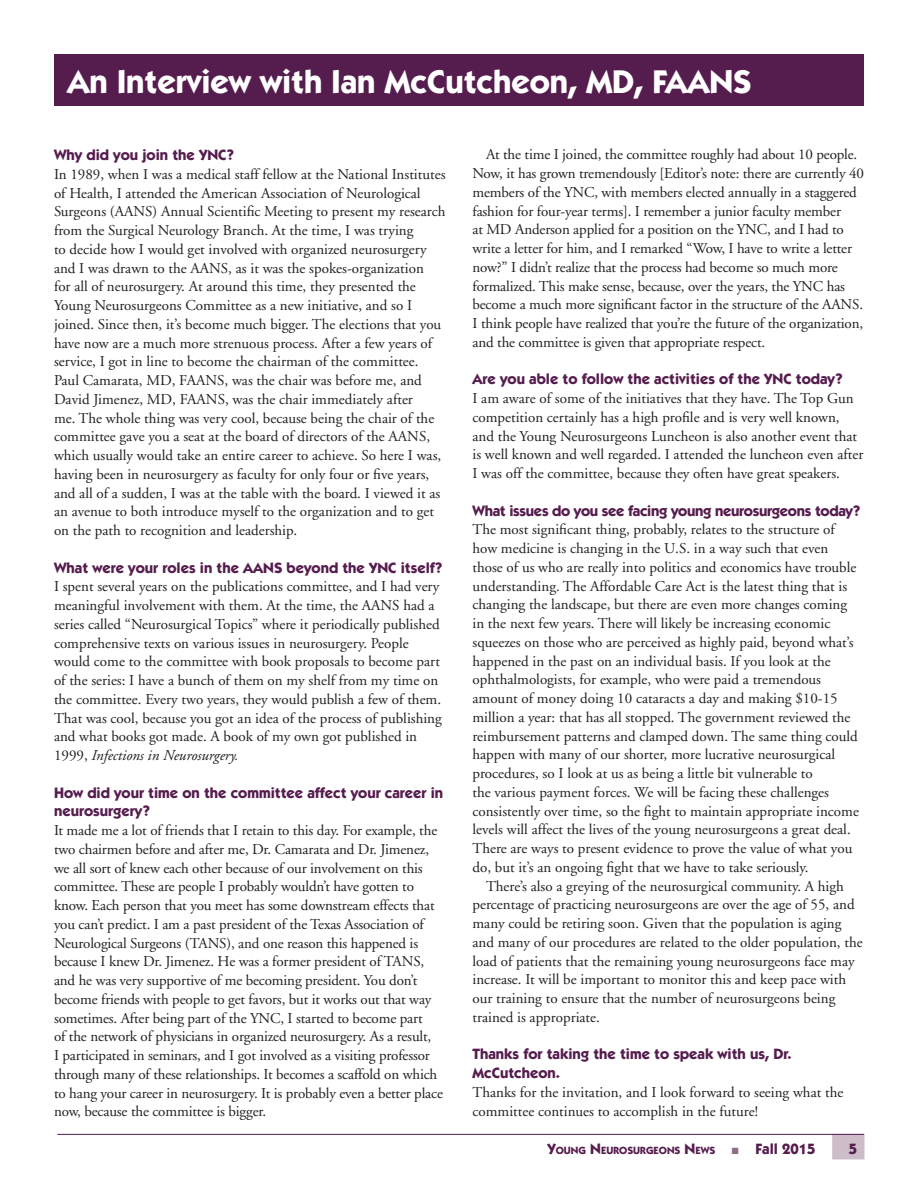
<style>
.page{position:relative;width:918px;height:1188px;background:#fff}
.page>*{position:absolute;margin:0;border:0;box-sizing:border-box;transform-origin:0 0}
.story_reverse_title{font:700 33px "Itc Kabel";color:#fff}
.t1{font:15px/18.8px "Adobe Garamond";color:#231f20}
.heading_in_article{font:700 15px/18.8px "Itc Kabel";color:#551c4e}
.heading_in_article-2{font:700 15px "Itc Kabel";letter-spacing:-.02em;color:#551c4e}
.t2{font:700 10.5px "Itc Kabel";color:#551c4e}
.s1{font-style:italic}
.s2{font-size:15px}
.s3{color:#8d6e86}
</style>
<div class="page">
<div style="left:832px;top:1134px;width:32px;height:25px;background:#ccbdc9"></div>
<hr style="left:57px;top:1134px;width:807px;height:1px;background:#551c4e">
<div style="left:54px;top:54px;width:810px;height:52px;background:#551c4e"></div>
<p class="story_reverse_title" style="left:68px;top:62px;width:686px">An Interview with Ian McCutcheon, MD, FAANS</p>
<p class="heading_in_article" style="left:54px;top:145px;width:182px">Why did you join the YNC?</p>
<p class="t1" style="left:54px;top:165px;width:393px">In 1989, when I was a medical staff fellow at the National Institutes of Health, I attended the American Association of Neurological Surgeons (AANS) Annual Scientific Meeting to present my research from the Surgical Neurology Branch. At the time, I was trying<br>to decide how I would get involved with organized neurosurgery and I was drawn to the AANS, as it was the spokes-organization<br>for all of neurosurgery. At around this time, they presented the Young Neurosurgeons Committee as a new initiative, and so I joined. Since then, it’s become much bigger. The elections that you have now are a much more strenuous process. After a few years of service, I got in line to become the chairman of the committee.<br>Paul Camarata, MD, FAANS, was the chair was before me, and David Jimenez, MD, FAANS, was the chair immediately after<br>me. The whole thing was very cool, because being the chair of the committee gave you a seat at the board of directors of the AANS, which usually would take an entire career to achieve. So here I was, having been in neurosurgery as faculty for only four or five years, and all of a sudden, I was at the table with the board. I viewed it as an avenue to both introduce myself to the organization and to get on the path to recognition and leadership.</p>
<p class="heading_in_article" style="left:54px;top:558px;width:390px">What were your roles in the AANS beyond the YNC itself?</p>
<p class="t1" style="left:54px;top:578px;width:389px">I spent several years on the publications committee, and I had very meaningful involvement with them. At the time, the AANS had a series called “Neurosurgical Topics” where it periodically published comprehensive texts on various issues in neurosurgery. People would come to the committee with book proposals to become part of the series: I have a bunch of them on my shelf from my time on the committee. Every two years, they would publish a few of them.<br>That was cool, because you got an idea of the process of publishing and what books got made. A book of my own got published in 1999, <span class="s1">Infections in Neurosurgery.</span></p>
<p class="heading_in_article" style="left:54px;top:783px;width:391px">How did your time on the committee affect your career in neurosurgery?</p>
<p class="t1" style="left:54px;top:821px;width:390px">It made me a lot of friends that I retain to this day. For example, the two chairmen before and after me, Dr. Camarata and Dr. Jimenez, we all sort of knew each other because of our involvement on this committee. These are people I probably wouldn’t have gotten to know. Each person that you meet has some downstream effects that you can’t predict. I am a past president of the Texas Association of Neurological Surgeons (TANS), and one reason this happened is because I knew Dr. Jimenez. He was a former president of TANS, and he was very supportive of me becoming president. You don’t become friends with people to get favors, but it works out that way sometimes. After being part of the YNC, I started to become part<br>of the network of physicians in organized neurosurgery. As a result,<br>I participated in seminars, and I got involved as a visiting professor through many of these relationships. It becomes a scaffold on which to hang your career in neurosurgery. It is probably even a better place now, because the committee is bigger.</p>
<p class="t1" style="left:472px;top:146px;width:393px;text-indent:14px">At the time I joined, the committee roughly had about 10 people.<br>Now, it has grown tremendously [Editor’s note: there are currently 40 members of the YNC, with members elected annually in a staggered fashion for four-year terms]. I remember a junior faculty member<br>at MD Anderson applied for a position on the YNC, and I had to write a letter for him, and I remarked “Wow, I have to write a letter now?” I didn’t realize that the process had become so much more formalized. This make sense, because, over the years, the YNC has become a much more significant factor in the structure of the AANS.<br>I think people have realized that you’re the future of the organization, and the committee is given that appropriate respect.</p>
<p class="heading_in_article" style="left:472px;top:370px;width:372px">Are you able to follow the activities of the YNC today?</p>
<p class="t1" style="left:472px;top:389px;width:392px">I am aware of some of the initiatives that they have. The Top Gun competition certainly has a high profile and is very well known, and the Young Neurosurgeons Luncheon is also another event that is well known and well regarded. I attended the luncheon even after I was off the committee, because they often have great speakers.</p>
<p class="heading_in_article-2" style="left:472px;top:501px;width:389px">What issues do you see facing young neurosurgeons today?</p>
<p class="t1" style="left:472px;top:521px;width:388px">The most significant thing, probably, relates to the structure of how medicine is changing in the U.S. in a way such that even those of us who are really into politics and economics have trouble understanding. The Affordable Care Act is the latest thing that is changing the landscape, but there are even more changes coming in the next few years. There will likely be increasing economic squeezes on those who are perceived as highly paid, beyond what’s happened in the past on an individual basis. If you look at the ophthalmologists, for example, who were paid a tremendous amount of money doing 10 cataracts a day and making $10-15 million a year: that has all stopped. The government reviewed the reimbursement patterns and clamped down. The same thing could happen with many of our shorter, more lucrative neurosurgical procedures, so I look at us as being a little bit vulnerable to<br>the various payment forces. We will be facing these challenges consistently over time, so the fight to maintain appropriate income levels will affect the lives of the young neurosurgeons a great deal.<br>There are ways to present evidence to prove the value of what you do, but it’s an ongoing fight that we have to take seriously.</p>
<p class="t1" style="left:472px;top:877px;width:392px;text-indent:14px">There’s also a greying of the neurosurgical community. A high percentage of practicing neurosurgeons are over the age of 55, and many could be retiring soon. Given that the population is aging and many of our procedures are related to the older population, the load of patients that the remaining young neurosurgeons face may increase. It will be important to monitor this and keep pace with our training to ensure that the number of neurosurgeons being trained is appropriate.</p>
<p class="heading_in_article" style="left:472px;top:1045px;width:321px">Thanks for taking the time to speak with us, Dr.<br>McCutcheon.</p>
<p class="t1" style="left:472px;top:1083px;width:372px">Thanks for the invitation, and I look forward to seeing what the committee continues to accomplish in the future!</p>
<p class="t2" style="left:547px;top:1144px;width:270px"><span class="s2">Y</span>OUNG <span class="s2">N</span>EUROSURGEONS <span class="s2">N</span>EWS <span class="s3">■</span> <span class="s2">Fall 2015</span></p>
<p class="heading_in_article" style="left:849px;top:1139px;width:10px">5</p>
</div>
